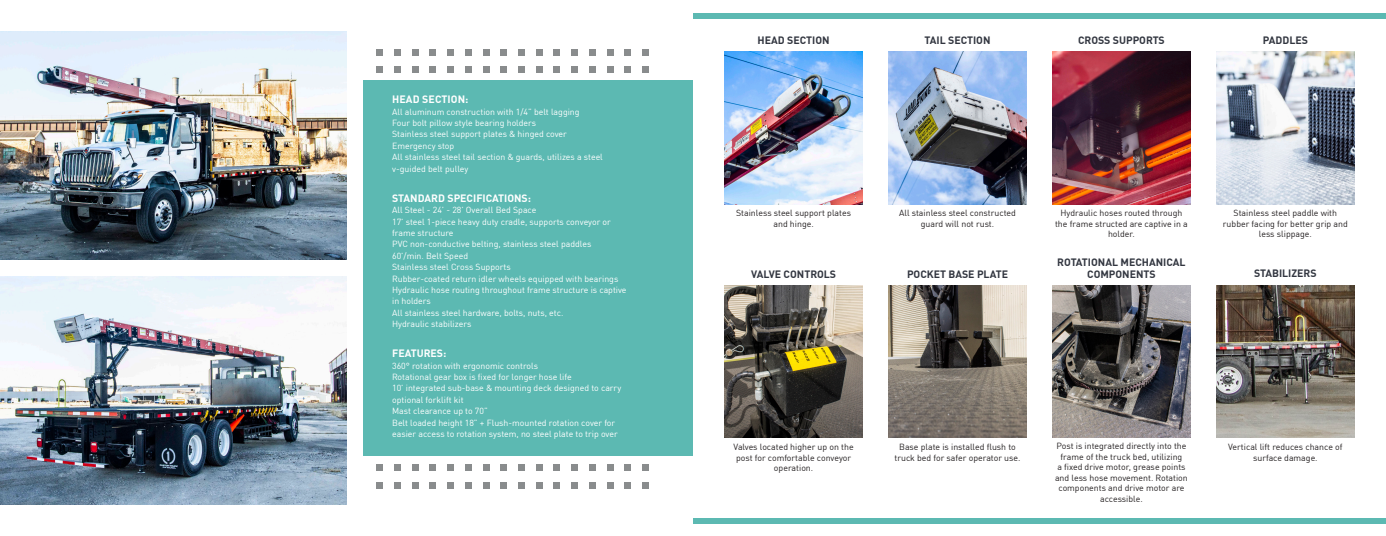
<style>
.page{position:relative;width:1386px;height:536px;background:#fff}
.page>*{position:absolute;margin:0;border:0;box-sizing:border-box;transform-origin:0 0}
.t1{font:65.62px "DIN Pro";color:#898c8d}
.t2{font:700 10.5px "DIN Pro";color:#323640}
.t3{font:700 10.5px "DIN Pro";color:#fff}
.t4{font:8.75px/11.4px "DIN Pro";color:#fff}
.t5{font:8.75px/10.5px "DIN Pro";color:#231f20;text-align:center}
</style>
<div class="page">
<div style="left:364px;top:80px;width:329px;height:375px;background:#5cb9b2"></div>
<img style="left:888px;top:52px;width:139px;height:152px">
<img style="left:724px;top:52px;width:139px;height:152px">
<img style="left:1216px;top:52px;width:138px;height:152px">
<img style="left:1052px;top:52px;width:139px;height:152px">
<img style="left:888px;top:285px;width:139px;height:152px">
<img style="left:724px;top:285px;width:139px;height:152px">
<img style="left:1216px;top:285px;width:138px;height:152px">
<img style="left:1052px;top:285px;width:139px;height:152px">
<img style="left:0;top:32px;width:346px;height:227px">
<img style="left:0;top:276px;width:346px;height:228px">
<div style="left:693px;top:14px;width:693px;height:5px;background:#5cb9b2"></div>
<div style="left:693px;top:518px;width:693px;height:6px;background:#5cb9b2"></div>
<p class="t1" style="left:371px;top:-18px;width:285px">................</p>
<p class="t1" style="left:371px;top:-1px;width:285px">................</p>
<p class="t3" style="left:392px;top:91px;width:78px">HEAD SECTION:</p>
<p class="t4" style="left:392px;top:105px;width:189px">All aluminum construction with 1/4” belt lagging</p>
<p class="t4" style="left:392px;top:117px;width:145px">Four bolt pillow style bearing holders</p>
<p class="t4" style="left:392px;top:128px;width:176px">Stainless steel support plates &amp; hinged cover</p>
<p class="t4" style="left:392px;top:139px;width:64px">Emergency stop</p>
<p class="t4" style="left:392px;top:151px;width:212px">All stainless steel tail section &amp; guards, utilizes a steel v-guided belt pulley</p>
<p class="t3" style="left:392px;top:190px;width:140px">STANDARD SPECIFICATIONS:</p>
<p class="t4" style="left:392px;top:204px;width:146px">All Steel - 24’ - 28’ Overall Bed Space</p>
<p class="t4" style="left:392px;top:215px;width:220px">17’ steel 1-piece heavy duty cradle, supports conveyor or frame structure</p>
<p class="t4" style="left:392px;top:238px;width:201px">PVC non-conductive belting, stainless steel paddles</p>
<p class="t4" style="left:392px;top:249px;width:77px">60’/min. Belt Speed</p>
<p class="t4" style="left:392px;top:261px;width:120px">Stainless steel Cross Supports</p>
<p class="t4" style="left:392px;top:272px;width:228px">Rubber-coated return idler wheels equipped with bearings</p>
<p class="t4" style="left:392px;top:283px;width:236px">Hydraulic hose routing throughout frame structure is captive in holders</p>
<p class="t4" style="left:392px;top:306px;width:173px">All stainless steel hardware, bolts, nuts, etc.</p>
<p class="t4" style="left:392px;top:317px;width:81px">Hydraulic stabilizers</p>
<p class="t3" style="left:392px;top:345px;width:56px">FEATURES:</p>
<p class="t4" style="left:392px;top:359px;width:147px">360° rotation with ergonomic controls</p>
<p class="t4" style="left:392px;top:370px;width:181px">Rotational gear box is fixed for longer hose life</p>
<p class="t4" style="left:392px;top:382px;width:231px">10’ integrated sub-base &amp; mounting deck designed to carry optional forklift kit</p>
<p class="t4" style="left:392px;top:404px;width:97px">Mast clearance up to 70”</p>
<p class="t4" style="left:392px;top:416px;width:227px">Belt loaded height 18” + Flush-mounted rotation cover for easier access to rotation system, no steel plate to trip over</p>
<p class="t1" style="left:654px;top:538px;width:285px;rotate:-180deg">................</p>
<p class="t1" style="left:654px;top:555px;width:285px;rotate:-180deg">................</p>
<p class="t2" style="left:758px;top:32px;width:73px">HEAD SECTION</p>
<p class="t2" style="left:925px;top:32px;width:68px">TAIL SECTION</p>
<p class="t2" style="left:1078px;top:32px;width:88px">CROSS SUPPORTS</p>
<p class="t2" style="left:1263px;top:32px;width:47px">PADDLES</p>
<p class="t5" style="left:736px;top:207px;width:116px">Stainless steel support plates</p>
<p class="t5" style="left:773px;top:218px;width:42px">and hinge.</p>
<p class="t2" style="left:751px;top:266px;width:87px">VALVE CONTROLS</p>
<p class="t5" style="left:899px;top:207px;width:118px">All stainless steel constructed guard will not rust.</p>
<p class="t2" style="left:907px;top:266px;width:102px">POCKET BASE PLATE</p>
<p class="t5" style="left:1055px;top:207px;width:134px">Hydraulic hoses routed through the frame structed are captive in a holder.</p>
<p class="t5" style="left:1234px;top:207px;width:105px">Stainless steel paddle with</p>
<p class="t5" style="left:1223px;top:218px;width:126px">rubber facing for better grip and less slippage.</p>
<p class="t2" style="left:1057px;top:253px;width:130px">ROTATIONAL MECHANICAL</p>
<p class="t2" style="left:1087px;top:266px;width:70px">COMPONENTS</p>
<p class="t2" style="left:1254px;top:265px;width:64px">STABILIZERS</p>
<p class="t5" style="left:734px;top:441px;width:122px">Valves located higher up on the post for comfortable conveyor operation.</p>
<p class="t5" style="left:895px;top:441px;width:128px">Base plate is installed flush to truck bed for safer operator use.</p>
<p class="t5" style="left:1055px;top:440px;width:134px">Post is integrated directly into the frame of the truck bed, utilizing<br>a fixed drive motor, grease points and less hose movement. Rotation components and drive motor are accessible.</p>
<p class="t5" style="left:1228px;top:441px;width:116px">Vertical lift reduces chance of</p>
<p class="t5" style="left:1253px;top:451px;width:66px">surface damage.</p>
</div>
